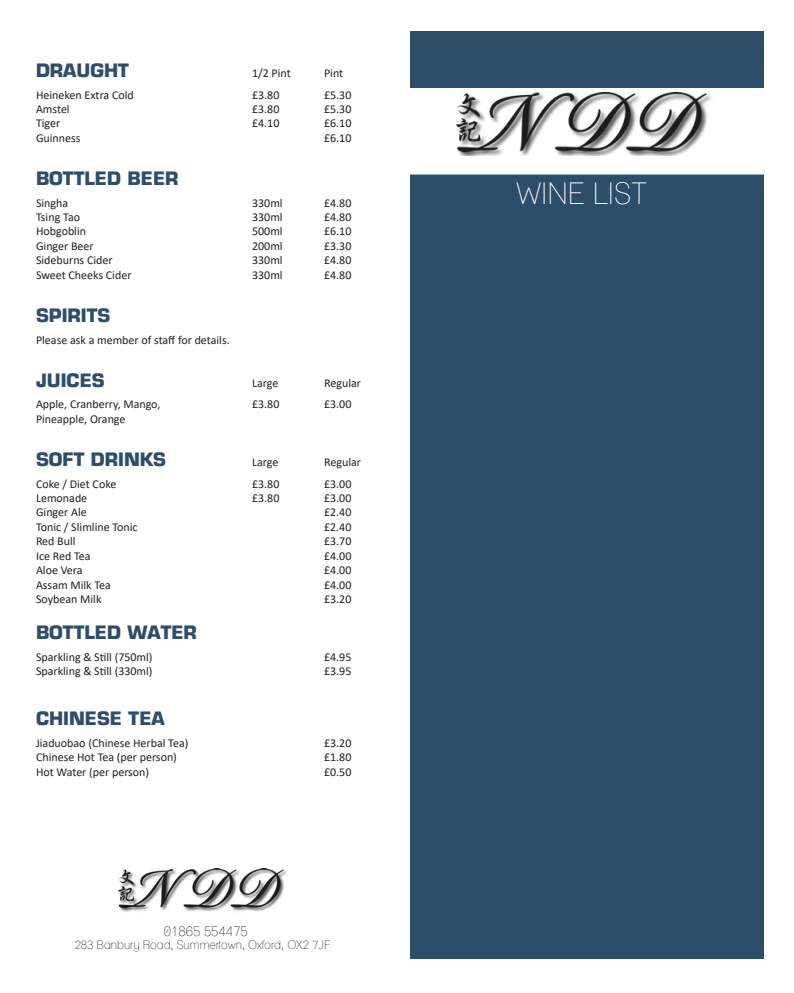
<style>
.page{position:relative;width:794px;height:993px;background:#fff}
.page>*{position:absolute;margin:0;border:0;box-sizing:border-box;transform-origin:0 0}
.t1{font:condensed 30px "Lane";color:#fff}
.t2{font:700 18px "Eurostile";color:#2d4e6b}
.t3{font:condensed 14px "Lane";color:#231f20}
.t4{font:12px "Calibri";color:#231f20}
.t5{font:condensed 12px "Lane";color:#231f20}
</style>
<div class="page">
<img style="left:118px;top:868px;width:169px;height:44px">
<div style="left:410px;top:102px;width:353px;height:856px;background:#2d4e6b"></div>
<div style="left:391px;top:72px;width:384px;height:102px;background:#fff"></div>
<img style="left:456px;top:93px;width:255px;height:63px">
<div style="left:410px;top:31px;width:353px;height:56px;background:#2d4e6b"></div>
<p class="t2" style="left:36px;top:59px;width:94px">DRAUGHT</p>
<p class="t4" style="left:252px;top:65px;width:40px">1/2 Pint</p>
<p class="t4" style="left:324px;top:65px;width:21px">Pint</p>
<p class="t4" style="left:36px;top:86px;width:99px">Heineken Extra Cold</p>
<p class="t4" style="left:252px;top:86px;width:29px">£3.80</p>
<p class="t4" style="left:324px;top:86px;width:29px">£5.30</p>
<p class="t4" style="left:36px;top:101px;width:35px">Amstel</p>
<p class="t4" style="left:252px;top:101px;width:29px">£3.80</p>
<p class="t4" style="left:324px;top:101px;width:29px">£5.30</p>
<p class="t4" style="left:36px;top:115px;width:26px">Tiger</p>
<p class="t4" style="left:252px;top:115px;width:29px">£4.10</p>
<p class="t4" style="left:324px;top:115px;width:29px">£6.10</p>
<p class="t4" style="left:36px;top:129px;width:46px">Guinness</p>
<p class="t4" style="left:324px;top:129px;width:29px">£6.10</p>
<p class="t2" style="left:36px;top:167px;width:144px">BOTTLED BEER</p>
<p class="t4" style="left:36px;top:194px;width:34px">Singha</p>
<p class="t4" style="left:252px;top:194px;width:32px">330ml</p>
<p class="t4" style="left:324px;top:194px;width:29px">£4.80</p>
<p class="t4" style="left:36px;top:209px;width:46px">Tsing Tao</p>
<p class="t4" style="left:252px;top:209px;width:32px">330ml</p>
<p class="t4" style="left:324px;top:209px;width:29px">£4.80</p>
<p class="t4" style="left:36px;top:223px;width:52px">Hobgoblin</p>
<p class="t4" style="left:252px;top:223px;width:32px">500ml</p>
<p class="t4" style="left:324px;top:223px;width:29px">£6.10</p>
<p class="t4" style="left:36px;top:237px;width:59px">Ginger Beer</p>
<p class="t4" style="left:252px;top:237px;width:32px">200ml</p>
<p class="t4" style="left:324px;top:237px;width:29px">£3.30</p>
<p class="t4" style="left:36px;top:252px;width:78px">Sideburns Cider</p>
<p class="t4" style="left:252px;top:252px;width:32px">330ml</p>
<p class="t4" style="left:324px;top:252px;width:29px">£4.80</p>
<p class="t4" style="left:36px;top:266px;width:97px">Sweet Cheeks Cider</p>
<p class="t4" style="left:252px;top:266px;width:32px">330ml</p>
<p class="t4" style="left:324px;top:266px;width:29px">£4.80</p>
<p class="t2" style="left:36px;top:304px;width:76px">SPIRITS</p>
<p class="t4" style="left:36px;top:331px;width:195px">Please ask a member of staff for details.</p>
<p class="t2" style="left:36px;top:369px;width:70px">JUICES</p>
<p class="t4" style="left:252px;top:374px;width:28px">Large</p>
<p class="t4" style="left:324px;top:374px;width:38px">Regular</p>
<p class="t4" style="left:36px;top:396px;width:126px">Apple, Cranberry, Mango,</p>
<p class="t4" style="left:252px;top:396px;width:29px">£3.80</p>
<p class="t4" style="left:324px;top:396px;width:29px">£3.00</p>
<p class="t4" style="left:36px;top:410px;width:91px">Pineapple, Orange</p>
<p class="t2" style="left:36px;top:448px;width:132px">SOFT DRINKS</p>
<p class="t4" style="left:252px;top:453px;width:28px">Large</p>
<p class="t4" style="left:324px;top:453px;width:38px">Regular</p>
<p class="t4" style="left:36px;top:475px;width:82px">Coke / Diet Coke</p>
<p class="t4" style="left:252px;top:475px;width:29px">£3.80</p>
<p class="t4" style="left:324px;top:475px;width:29px">£3.00</p>
<p class="t4" style="left:36px;top:489px;width:53px">Lemonade</p>
<p class="t4" style="left:252px;top:489px;width:29px">£3.80</p>
<p class="t4" style="left:324px;top:489px;width:29px">£3.00</p>
<p class="t4" style="left:36px;top:504px;width:52px">Ginger Ale</p>
<p class="t4" style="left:324px;top:504px;width:29px">£2.40</p>
<p class="t4" style="left:36px;top:518px;width:103px">Tonic / Slimline Tonic</p>
<p class="t4" style="left:324px;top:518px;width:29px">£2.40</p>
<p class="t4" style="left:36px;top:533px;width:41px">Red Bull</p>
<p class="t4" style="left:324px;top:533px;width:29px">£3.70</p>
<p class="t4" style="left:36px;top:547px;width:56px">Ice Red Tea</p>
<p class="t4" style="left:324px;top:547px;width:29px">£4.00</p>
<p class="t4" style="left:36px;top:561px;width:48px">Aloe Vera</p>
<p class="t4" style="left:324px;top:561px;width:29px">£4.00</p>
<p class="t4" style="left:36px;top:576px;width:76px">Assam Milk Tea</p>
<p class="t4" style="left:324px;top:576px;width:29px">£4.00</p>
<p class="t4" style="left:36px;top:590px;width:67px">Soybean Milk</p>
<p class="t4" style="left:324px;top:590px;width:29px">£3.20</p>
<p class="t2" style="left:36px;top:621px;width:162px">BOTTLED WATER</p>
<p class="t4" style="left:36px;top:648px;width:118px">Sparkling &amp; Still (750ml)</p>
<p class="t4" style="left:324px;top:648px;width:29px">£4.95</p>
<p class="t4" style="left:36px;top:662px;width:118px">Sparkling &amp; Still (330ml)</p>
<p class="t4" style="left:324px;top:662px;width:29px">£3.95</p>
<p class="t2" style="left:36px;top:707px;width:130px">CHINESE TEA</p>
<p class="t4" style="left:36px;top:734px;width:154px">Jiaduobao (Chinese Herbal Tea)</p>
<p class="t4" style="left:324px;top:734px;width:29px">£3.20</p>
<p class="t4" style="left:36px;top:749px;width:142px">Chinese Hot Tea (per person)</p>
<p class="t4" style="left:324px;top:749px;width:29px">£1.80</p>
<p class="t4" style="left:36px;top:763px;width:115px">Hot Water (per person)</p>
<p class="t4" style="left:324px;top:763px;width:29px">£0.50</p>
<p class="t3" style="left:164px;top:922px;width:85px">01865 554475</p>
<p class="t5" style="left:75px;top:937px;width:257px">283 Banbury Road, Summertown, Oxford, OX2 7JF</p>
<p class="t1" style="left:516px;top:175px;width:132px">WINE LIST</p>
</div>
